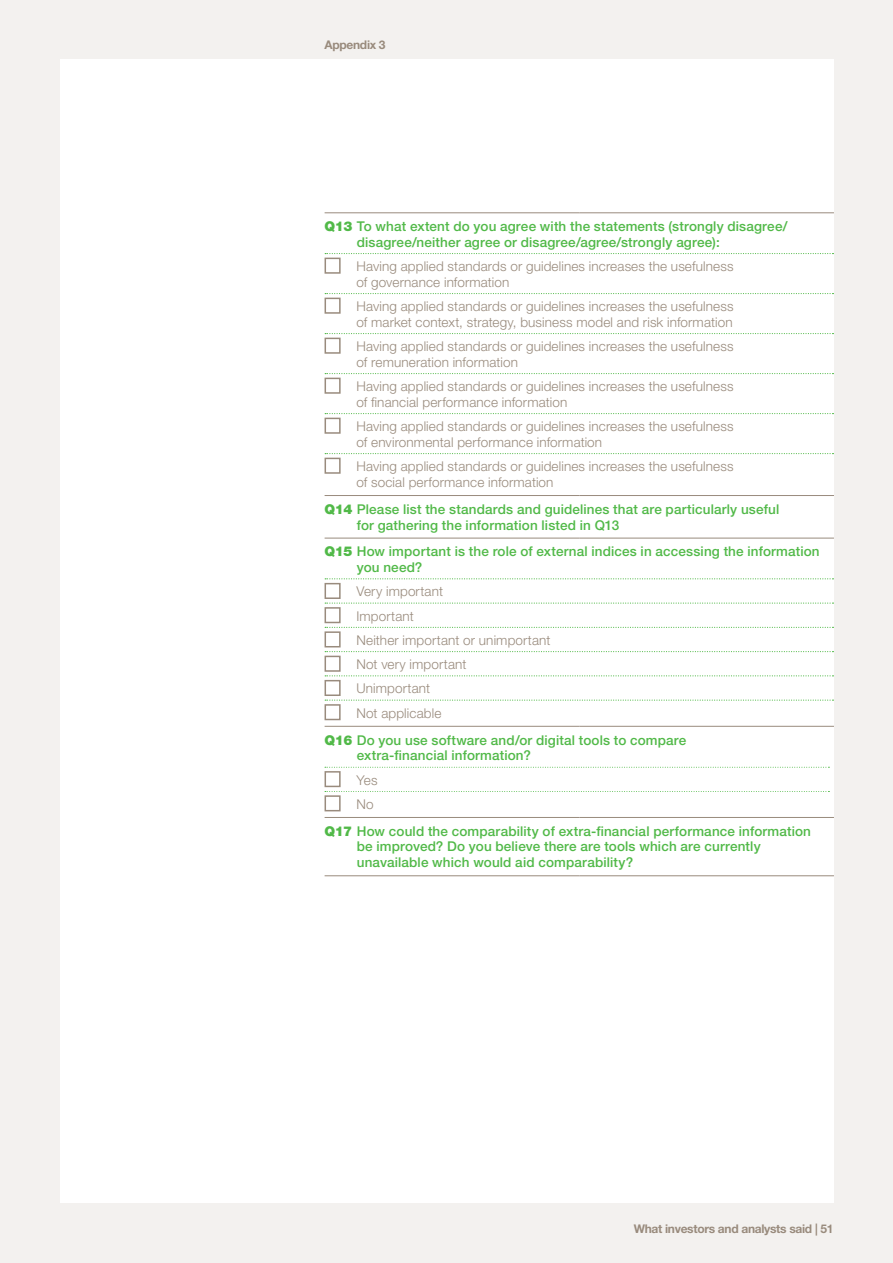
<style>
.page{position:relative;width:893px;height:1263px;background:#f3f1ef}
.page>*{position:absolute;margin:0;border:0;box-sizing:border-box;transform-origin:0 0}
.t1{font:300 13.5px/15.8px "Helvetica Neue LT Std";letter-spacing:.01em;color:#998b7d}
.t2{font:500 13.5px/15.8px "Helvetica Neue LT Std";letter-spacing:.01em;color:#51b948}
.t3{font:700 12px "Helvetica Neue LT Std";letter-spacing:-.025em;color:#998b7d}
.s1{font-weight:900}
</style>
<div class="page">
<div style="left:60px;top:60px;width:773px;height:1143px;background:#fff"></div>
<hr style="left:325px;top:213px;width:254px;height:1px;background:#998b7d">
<hr style="left:579px;top:213px;width:255px;height:1px;background:#998b7d">
<hr style="left:325px;top:495px;width:254px;height:1px;background:#998b7d">
<hr style="left:579px;top:495px;width:255px;height:1px;background:#998b7d">
<hr style="left:325px;top:538px;width:254px;height:1px;background:#998b7d">
<hr style="left:579px;top:538px;width:255px;height:1px;background:#998b7d">
<hr style="left:325px;top:726px;width:254px;height:1px;background:#998b7d">
<hr style="left:579px;top:726px;width:255px;height:1px;background:#998b7d">
<hr style="left:325px;top:817px;width:254px;height:1px;background:#998b7d">
<hr style="left:579px;top:817px;width:255px;height:1px;background:#998b7d">
<hr style="left:325px;top:875px;width:254px;height:1px;background:#998b7d">
<hr style="left:579px;top:875px;width:255px;height:1px;background:#998b7d">
<svg style="left:325px;top:253px;width:508px;height:1px"></svg>
<svg style="left:325px;top:293px;width:508px;height:1px"></svg>
<svg style="left:325px;top:333px;width:508px;height:1px"></svg>
<svg style="left:325px;top:373px;width:508px;height:1px"></svg>
<svg style="left:325px;top:413px;width:508px;height:1px"></svg>
<svg style="left:325px;top:453px;width:508px;height:1px"></svg>
<div style="left:325px;top:258px;width:16px;height:16px;border:2px solid #998b7d"></div>
<div style="left:325px;top:298px;width:16px;height:16px;border:2px solid #998b7d"></div>
<div style="left:325px;top:338px;width:16px;height:16px;border:2px solid #998b7d"></div>
<div style="left:325px;top:378px;width:16px;height:16px;border:2px solid #998b7d"></div>
<div style="left:325px;top:418px;width:16px;height:16px;border:2px solid #998b7d"></div>
<div style="left:325px;top:458px;width:16px;height:16px;border:2px solid #998b7d"></div>
<svg style="left:325px;top:578px;width:508px;height:1px"></svg>
<svg style="left:325px;top:602px;width:508px;height:2px"></svg>
<svg style="left:325px;top:627px;width:508px;height:1px"></svg>
<svg style="left:325px;top:651px;width:508px;height:1px"></svg>
<svg style="left:325px;top:675px;width:508px;height:1px"></svg>
<svg style="left:325px;top:699px;width:508px;height:2px"></svg>
<div style="left:325px;top:583px;width:16px;height:16px;border:2px solid #998b7d"></div>
<div style="left:325px;top:607px;width:16px;height:16px;border:2px solid #998b7d"></div>
<div style="left:325px;top:631px;width:16px;height:16px;border:2px solid #998b7d"></div>
<div style="left:325px;top:656px;width:16px;height:16px;border:2px solid #998b7d"></div>
<div style="left:325px;top:680px;width:16px;height:16px;border:2px solid #998b7d"></div>
<div style="left:325px;top:704px;width:16px;height:16px;border:2px solid #998b7d"></div>
<svg style="left:325px;top:767px;width:504px;height:1px"></svg>
<svg style="left:325px;top:791px;width:504px;height:1px"></svg>
<div style="left:325px;top:771px;width:16px;height:16px;border:2px solid #998b7d"></div>
<div style="left:325px;top:795px;width:16px;height:16px;border:2px solid #998b7d"></div>
<p class="t3" style="left:325px;top:37px;width:63px">Appendix 3</p>
<p class="t2" style="left:357px;top:218px;width:432px;text-indent:-32px"><span class="s1">Q13</span> To what extent do you agree with the statements (strongly disagree/ disagree/neither agree or disagree/agree/strongly agree):</p>
<p class="t1" style="left:356px;top:258px;width:379px">Having applied standards or guidelines increases the usefulness of governance information</p>
<p class="t1" style="left:356px;top:298px;width:379px">Having applied standards or guidelines increases the usefulness of market context, strategy, business model and risk information</p>
<p class="t1" style="left:356px;top:338px;width:379px">Having applied standards or guidelines increases the usefulness of remuneration information</p>
<p class="t1" style="left:356px;top:378px;width:379px">Having applied standards or guidelines increases the usefulness of financial performance information</p>
<p class="t1" style="left:356px;top:418px;width:379px">Having applied standards or guidelines increases the usefulness of environmental performance information</p>
<p class="t1" style="left:356px;top:458px;width:379px">Having applied standards or guidelines increases the usefulness of social performance information</p>
<p class="t2" style="left:357px;top:501px;width:424px;text-indent:-32px"><span class="s1">Q14</span> Please list the standards and guidelines that are particularly useful for gathering the information listed in Q13</p>
<p class="t2" style="left:357px;top:543px;width:464px;text-indent:-32px"><span class="s1">Q15</span> How important is the role of external indices in accessing the information you need?</p>
<p class="t1" style="left:356px;top:579px;width:196px;line-height:24.3px">Very important<br>Important<br>Neither important or unimportant<br>Not very important<br>Unimportant<br>Not applicable</p>
<p class="t2" style="left:357px;top:732px;width:331px;text-indent:-32px"><span class="s1">Q16</span> Do you use software and/or digital tools to compare extra-financial information?</p>
<p class="t1" style="left:356px;top:767px;width:23px;line-height:24.3px">Yes<br>No</p>
<p class="t2" style="left:357px;top:823px;width:456px;text-indent:-32px"><span class="s1">Q17</span> How could the comparability of extra-financial performance information be improved? Do you believe there are tools which are currently unavailable which would aid comparability?</p>
<p class="t3" style="left:634px;top:1221px;width:201px">What investors and analysts said | 51</p>
</div>
